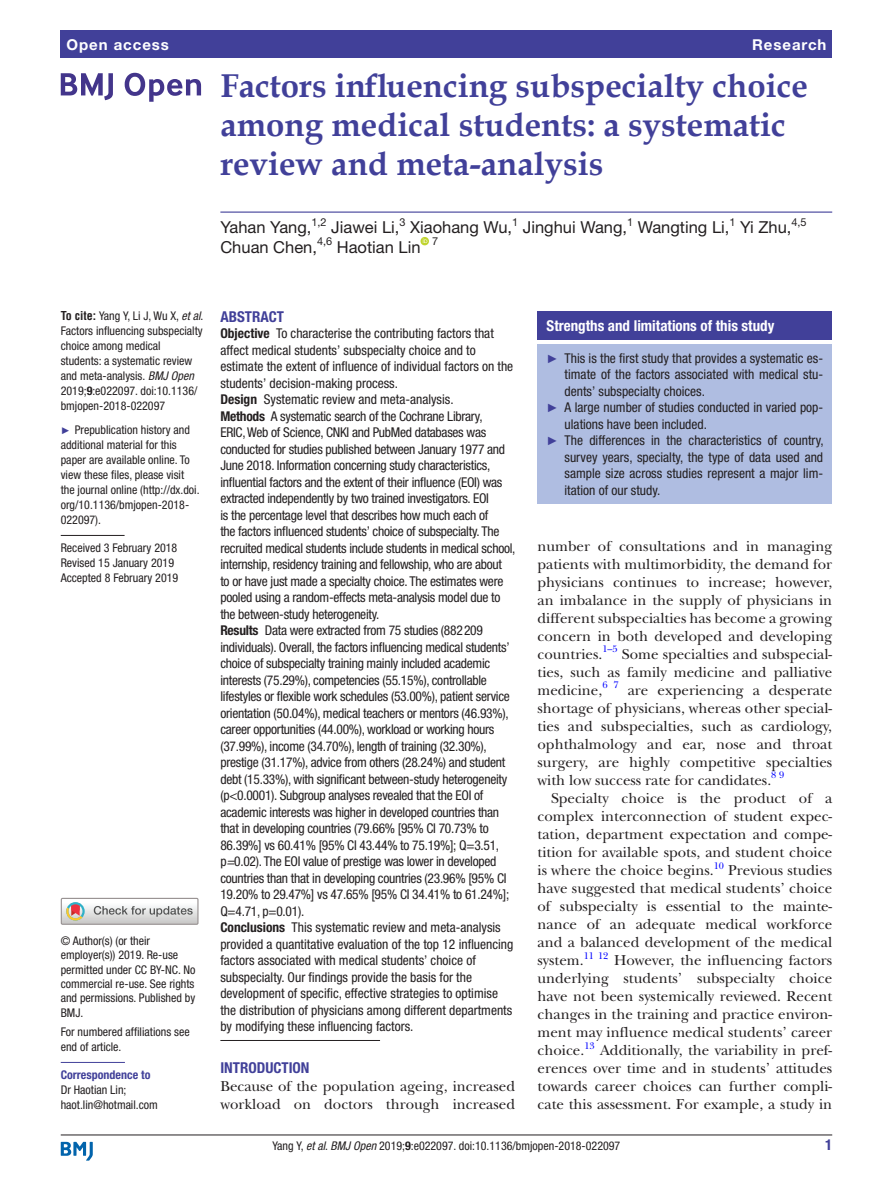
<style>
.page{position:relative;width:893px;height:1191px;background:#fff}
.page>*{position:absolute;margin:0;border:0;box-sizing:border-box;transform-origin:0 0}
.t1{font:700 33px/39px "Book Antiqua";color:#414099}
.t2{font:16.5px "Helvetica Neue LT Std";color:#231f20}
.t3{font:15px/18px "New Baskerville";color:#231f20;text-align:justify}
.t4{font:700 condensed 15px "Helvetica Neue LT Std";color:#fff}
.t5{font:700 condensed 15px "Helvetica Neue LT Std";color:#414099}
.t6{font:700 15px "Helvetica Neue LT Std";letter-spacing:.065em;color:#fff}
.t7{font:condensed 13.5px/16.5px "Helvetica Neue LT Std";letter-spacing:-.02em;color:#231f20}
.t8{font:condensed 13.5px "Helvetica Neue LT Std";color:#231f20}
.t9{font:condensed 12px/15px "Helvetica Neue LT Std";color:#231f20}
.t10{font:700 condensed 12px "Helvetica Neue LT Std";color:#414099}
.t11{font:10.95px "Helvetica Neue LT Std";color:#231f20}
.t12{font:9.9px "New Baskerville";color:#00f}
.s1{font-family:"Helvetica LT Std";font-weight:700}
.s2{font-style:italic}
.s3{font-weight:700}
.s4{font-family:"Arial";font-stretch:normal;font-size:9.75px;color:#414099}
.s5{font-family:"Arial";font-stretch:normal;font-size:12px;color:#414099}
</style>
<div class="page">
<hr style="left:61px;top:1134px;width:771px;height:1px;background:#231f20">
<svg style="left:61px;top:1141px;width:32px;height:19px"></svg>
<div style="left:61px;top:31px;width:771px;height:27px;background:#414099"></div>
<hr style="left:220px;top:211px;width:612px;height:2px;background:#414099">
<svg style="left:420px;top:237px;width:9px;height:8px"></svg>
<hr style="left:61px;top:535px;width:64px;height:1px;background:#231f20">
<hr style="left:61px;top:1062px;width:64px;height:1px;background:#414099">
<svg style="left:61px;top:73px;width:52px;height:27px"></svg>
<svg style="left:125px;top:73px;width:76px;height:29px"></svg>
<div style="left:61px;top:897px;width:138px;height:27px;border:1px solid #969090"></div>
<svg style="left:61px;top:898px;width:137px;height:26px"></svg>
<hr style="left:220px;top:1040px;width:160px;height:1px;background:#231f20">
<div style="left:538px;top:311px;width:294px;height:29px;background:#414099"></div>
<div style="left:538px;top:344px;width:294px;height:159px;background:#afbde1"></div>
<p class="t6" style="left:66px;top:35px;width:104px">Open access</p>
<p class="t6" style="left:752px;top:35px;width:76px">Research</p>
<h1 class="t1" style="left:220px;top:66px;width:589px">Factors influencing subspecialty choice among medical students: a systematic review and meta-analysis</h1>
<p class="t2" style="left:220px;top:218px;width:93px">Yahan Yang,</p>
<p class="t11" style="left:311px;top:215px;width:17px">1,2</p>
<p class="t2" style="left:331px;top:218px;width:70px">Jiawei Li,</p>
<p class="t11" style="left:399px;top:215px;width:8px">3</p>
<p class="t2" style="left:410px;top:218px;width:104px">Xiaohang Wu,</p>
<p class="t11" style="left:512px;top:215px;width:8px">1</p>
<p class="t2" style="left:523px;top:218px;width:106px">Jinghui Wang,</p>
<p class="t11" style="left:627px;top:215px;width:8px">1</p>
<p class="t2" style="left:638px;top:218px;width:93px">Wangting Li,</p>
<p class="t11" style="left:729px;top:215px;width:8px">1</p>
<p class="t2" style="left:740px;top:218px;width:53px">Yi Zhu,</p>
<p class="t11" style="left:791px;top:215px;width:17px">4,5</p>
<p class="t2" style="left:220px;top:237px;width:98px">Chuan Chen,</p>
<p class="t11" style="left:317px;top:235px;width:17px">4,6</p>
<p class="t2" style="left:337px;top:237px;width:85px">Haotian Lin</p>
<p class="t11" style="left:432px;top:235px;width:8px">7</p>
<p class="t9" style="left:61px;top:308px;width:144px"><span class="s1">To cite:</span> Yang Y, Li J, Wu X, <span class="s2">et al</span>.<br>Factors influencing subspecialty choice among medical students: a systematic review and meta-analysis. <span class="s2">BMJ Open<br></span>2019;<span class="s3">9</span>:e022097. doi:10.1136/ bmjopen-2018-022097</p>
<p class="t9" style="left:61px;top:422px;width:140px"><span class="s4">►</span> Prepublication history and additional material for this paper are available online. To view these files, please visit the journal online (http://dx.doi. org/10.1136/bmjopen-2018-<br>022097).</p>
<p class="t9" style="left:61px;top:540px;width:119px">Received 3 February 2018<br>Revised 15 January 2019<br>Accepted 8 February 2019</p>
<p class="t9" style="left:61px;top:933px;width:136px;line-height:14.4px">© Author(s) (or their employer(s)) 2019. Re-use permitted under CC BY-NC. No commercial re-use. See rights and permissions. Published by<br>BMJ.</p>
<p class="t9" style="left:61px;top:1024px;width:130px">For numbered affiliations see end of article.</p>
<p class="t10" style="left:61px;top:1067px;width:91px">Correspondence to</p>
<p class="t9" style="left:61px;top:1082px;width:99px">Dr Haotian Lin; haot.lin@hotmail.com</p>
<p class="t5" style="left:220px;top:307px;width:65px">Abstract</p>
<p class="t7" style="left:220px;top:325px;width:297px"><span class="s3">Objective</span> To characterise the contributing factors that affect medical students’ subspecialty choice and to estimate the extent of influence of individual factors on the students’ decision-making process.<br><span class="s3">Design</span> Systematic review and meta-analysis.<br><span class="s3">Methods</span> A systematic search of the Cochrane Library,<br>ERIC, Web of Science, CNKI and PubMed databases was conducted for studies published between January 1977 and June 2018. Information concerning study characteristics, influential factors and the extent of their influence (EOI) was extracted independently by two trained investigators. EOI<br>is the percentage level that describes how much each of<br>the factors influenced students’ choice of subspecialty. The recruited medical students include students in medical school, internship, residency training and fellowship, who are about<br>to or have just made a specialty choice. The estimates were pooled using a random-effects meta-analysis model due to the between-study heterogeneity.<br><span class="s3">Results</span> Data were extracted from 75 studies (882209 individuals). Overall, the factors influencing medical students’ choice of subspecialty training mainly included academic interests (75.29%), competencies (55.15%), controllable lifestyles or flexible work schedules (53.00%), patient service orientation (50.04%), medical teachers or mentors (46.93%), career opportunities (44.00%), workload or working hours (37.99%), income (34.70%), length of training (32.30%), prestige (31.17%), advice from others (28.24%) and student debt (15.33%), with significant between-study heterogeneity (p&lt;0.0001). Subgroup analyses revealed that the EOI of academic interests was higher in developed countries than that in developing countries (79.66% [95% CI 70.73% to 86.39%] vs 60.41% [95% CI 43.44% to 75.19%]; Q=3.51, p<span class="s2">=</span>0.02). The EOI value of prestige was lower in developed countries than that in developing countries (23.96% [95% CI 19.20% to 29.47%] vs 47.65% [95% CI 34.41% to 61.24%]; Q=4.71, p=0.01).<br><span class="s3">Conclusions</span> This systematic review and meta-analysis provided a quantitative evaluation of the top 12 influencing factors associated with medical students’ choice of subspecialty. Our findings provide the basis for the development of specific, effective strategies to optimise the distribution of physicians among different departments by modifying these influencing factors.</p>
<p class="t5" style="left:220px;top:1059px;width:91px">Introduction</p>
<p class="t3" style="left:220px;top:1077px;width:296px">Because of the population ageing, increased workload on doctors through increased</p>
<p class="t4" style="left:547px;top:316px;width:229px">Strengths and limitations of this study</p>
<p class="t8" style="left:547px;top:350px;width:278px"><span class="s5">►</span> This is the first study that provides a systematic es-</p>
<p class="t8" style="left:565px;top:366px;width:260px">timate of the factors associated with medical stu-</p>
<p class="t8" style="left:565px;top:383px;width:142px">dents’ subspecialty choices.</p>
<p class="t8" style="left:547px;top:399px;width:278px"><span class="s5">►</span> A large number of studies conducted in varied pop-</p>
<p class="t8" style="left:565px;top:416px;width:144px">ulations have been included.</p>
<p class="t8" style="left:547px;top:432px;width:279px"><span class="s5">►</span> The differences in the characteristics of country,</p>
<p class="t8" style="left:565px;top:449px;width:260px">survey years, specialty, the type of data used and</p>
<p class="t8" style="left:565px;top:465px;width:260px">sample size across studies represent a major lim-</p>
<p class="t8" style="left:565px;top:482px;width:97px">itation of our study.</p>
<p class="t3" style="left:538px;top:537px;width:296px">number of consultations and in managing patients with multimorbidity, the demand for physicians continues to increase; however, an imbalance in the supply of physicians in different subspecialties has become a growing concern in both developed and developing countries.<sup>1–5</sup> Some specialties and subspecial&shy;ties, such as family medicine and palliative medicine,</p>
<p class="t12" style="left:602px;top:679px;width:18px">6 7</p>
<p class="t3" style="left:538px;top:681px;width:296px;text-indent:90px">are experiencing a desperate shortage of physicians, whereas other special&shy;ties and subspecialties, such as cardiology, ophthalmology and ear, nose and throat surgery, are highly competitive specialties with low success rate for candidates.</p>
<p class="t12" style="left:771px;top:769px;width:14px">8 9</p>
<p class="t3" style="left:538px;top:789px;width:296px;text-indent:14px">Specialty choice is the product of a complex interconnection of student expec&shy;tation, department expectation and compe&shy;tition for available spots, and student choice is where the choice begins.</p>
<p class="t12" style="left:714px;top:859px;width:12px">10</p>
<p class="t3" style="left:538px;top:861px;width:296px;text-indent:191px">Previous studies have suggested that medical students’ choice of subspecialty is essential to the mainte&shy;nance of an adequate medical workforce and a balanced development of the medical system.</p>
<p class="t12" style="left:584px;top:949px;width:26px">11 12</p>
<p class="t3" style="left:538px;top:951px;width:296px;text-indent:77px">However, the influencing factors underlying students’ subspecialty choice have not been systemically reviewed. Recent changes in the training and practice environ&shy;ment may influence medical students’ career choice.<sup>13</sup> Additionally, the variability in pref&shy;erences over time and in students’ attitudes towards career choices can further compli&shy;cate this assessment. For example, a study in</p>
<p class="t9" style="left:273px;top:1137px;width:349px">Yang Y, <span class="s2">et al</span>. <span class="s2">BMJ Open</span> 2019;<span class="s3">9</span>:e022097. doi:10.1136/bmjopen-2018-022097</p>
<p class="t5" style="left:825px;top:1135px;width:9px">1</p>
</div>
